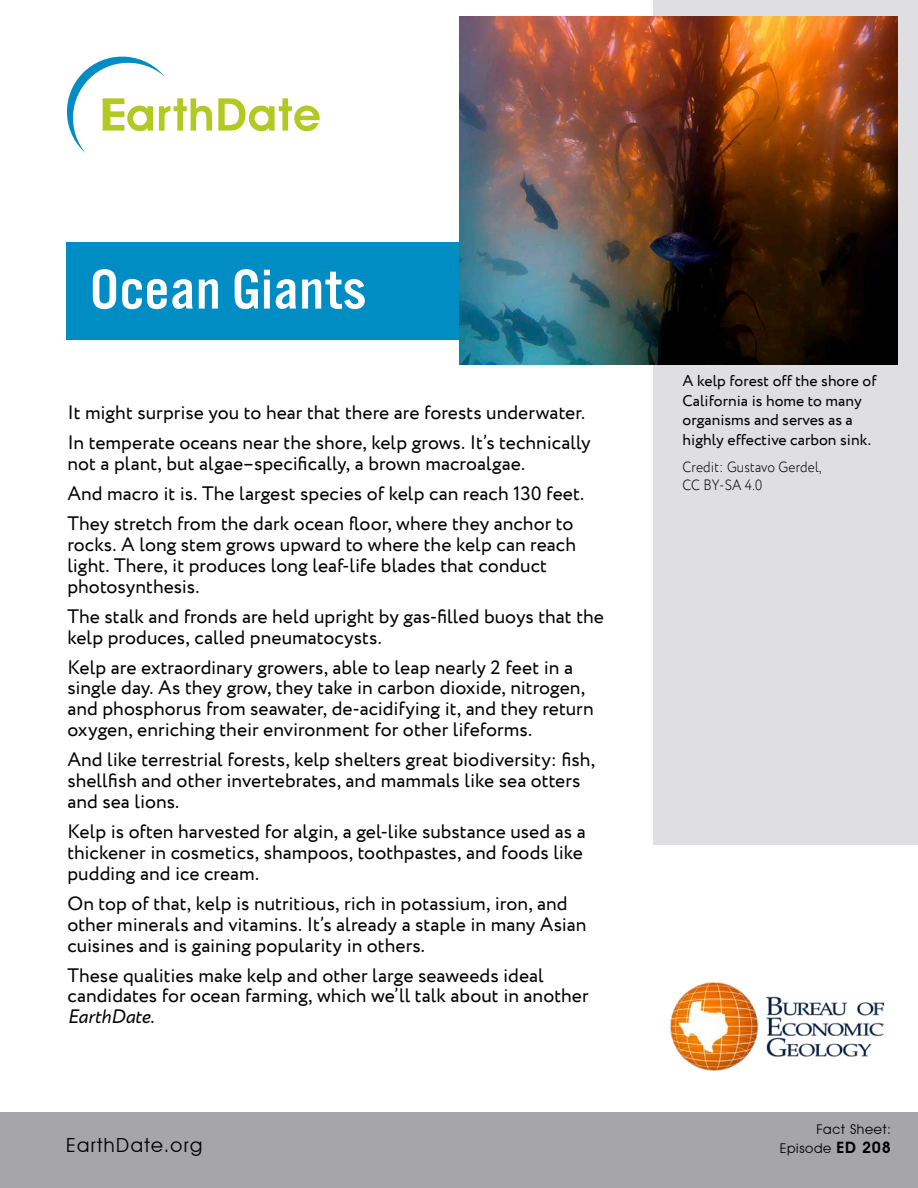
<style>
.page{position:relative;width:918px;height:1188px;background:#fff}
.page>*{position:absolute;margin:0;border:0;box-sizing:border-box;transform-origin:0 0}
.t1{font:58.35px "Alternate Got No 3 D";letter-spacing:.01em;color:#fff;scale:1.1 1}
.t2{font:19.5px/20.9px "Circe";color:#000}
.t3{font:19.5px "Avant Garde IT Cby BT";letter-spacing:.075em;color:#000}
.t4{font:15.75px/19.5px "Circe";color:#000}
.t5{font:300 15px/18px "Circe";letter-spacing:.01em;color:#000;scale:.9 1}
.t6{font:13.5px/18.9px "Avant Garde IT Cby BT";letter-spacing:.05em;color:#000;text-align:right}
.s1{font-style:italic}
.s2{font-weight:600;font-size:15.75px}
</style>
<div class="page">
<div style="left:66px;top:242px;width:587px;height:97px;background:#008dc4"></div>
<div style="left:653px;top:0;width:265px;height:845px;background:#dfdee0"></div>
<svg style="left:67px;top:56px;width:145px;height:97px"></svg>
<svg style="left:218px;top:98px;width:102px;height:33px"></svg>
<img style="left:671px;top:983px;width:213px;height:88px">
<div style="left:0;top:1112px;width:918px;height:76px;background:#a5a5aa"></div>
<img style="left:459px;top:16px;width:439px;height:348px">
<h1 class="t1" style="left:90px;top:259px;width:252px">Ocean Giants</h1>
<p class="t2" style="left:67px;top:398px;width:525px;line-height:29.8px">It might surprise you to hear that there are forests underwater.<br>In temperate oceans near the shore, kelp grows. It’s technically</p>
<p class="t2" style="left:67px;top:449px;width:518px;line-height:29.8px">not a plant, but algae–specifically, a brown macroalgae.<br>And macro it is. The largest species of kelp can reach 130 feet.<br>They stretch from the dark ocean floor, where they anchor to</p>
<p class="t2" style="left:67px;top:535px;width:510px">rocks. A long stem grows upward to where the kelp can reach light. There, it produces long leaf-life blades that conduct photosynthesis.</p>
<p class="t2" style="left:67px;top:606px;width:538px">The stalk and fronds are held upright by gas-filled buoys that the kelp produces, called pneumatocysts.</p>
<p class="t2" style="left:67px;top:657px;width:528px">Kelp are extraordinary growers, able to leap nearly 2 feet in a single day. As they grow, they take in carbon dioxide, nitrogen, and phosphorus from seawater, de-acidifying it, and they return oxygen, enriching their environment for other lifeforms.</p>
<p class="t2" style="left:67px;top:750px;width:529px">And like terrestrial forests, kelp shelters great biodiversity: fish, shellfish and other invertebrates, and mammals like sea otters and sea lions.</p>
<p class="t2" style="left:67px;top:822px;width:520px">Kelp is often harvested for algin, a gel-like substance used as a thickener in cosmetics, shampoos, toothpastes, and foods like pudding and ice cream.</p>
<p class="t2" style="left:67px;top:893px;width:521px">On top of that, kelp is nutritious, rich in potassium, iron, and other minerals and vitamins. It’s already a staple in many Asian cuisines and is gaining popularity in others.</p>
<p class="t2" style="left:67px;top:965px;width:523px">These qualities make kelp and other large seaweeds ideal candidates for ocean farming, which we’ll talk about in another<br><span class="s1">EarthDate</span>.</p>
<p class="t3" style="left:66px;top:1134px;width:138px">EarthDate.org</p>
<p class="t4" style="left:683px;top:372px;width:195px">A kelp forest off the shore of<br>California is home to many organisms and serves as a highly effective carbon sink.</p>
<p class="t5" style="left:683px;top:458px;width:156px">Credit: Gustavo Gerdel,<br>CC BY-SA 4.0</p>
<p class="t6" style="left:780px;top:1120px;width:113px">Fact Sheet:<br>Episode <span class="s2">ED 208</span></p>
</div>
